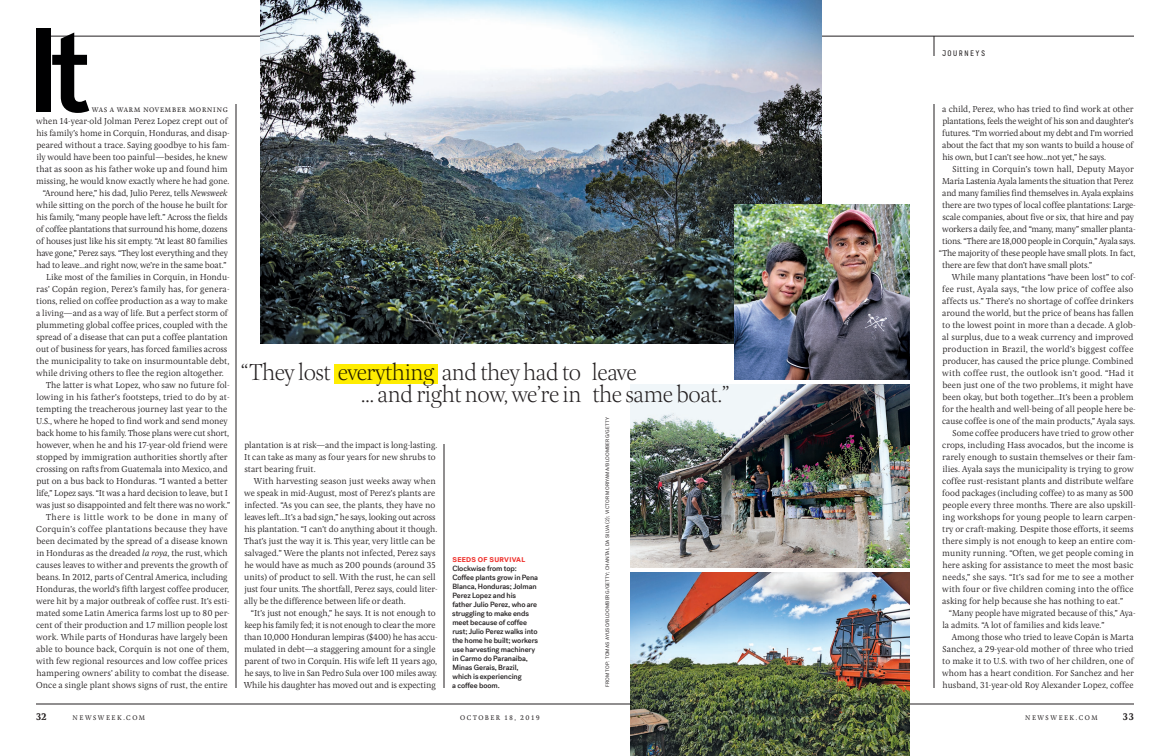
<style>
.page{position:relative;width:1170px;height:756px;background:#fff}
.page>*{position:absolute;margin:0;border:0;box-sizing:border-box;transform-origin:0 0}
.Body{font:100 24px "Pona Display";letter-spacing:-.025em;color:#231f20}
.t1{font:700 10px "Pona";color:#231f20}
.Body-2{font:300 9px/12px "Pona";letter-spacing:-.005em;color:#231f20}
.First_Graph{font:300 9px/12px "Pona";letter-spacing:-.005em;color:#231f20}
.Body-3{font:300 9px "Pona";letter-spacing:-.025em;color:#231f20}
.t2{font:8px "Decima Mono";letter-spacing:.1em;color:#231f20}
.t3{font:500 7.5px/9px "Post Grotesk";letter-spacing:-.01em;color:#231f20}
.t4{font:7px "Pona";letter-spacing:.21em;color:#231f20}
.t5{font:700 7px "Post Grotesk";letter-spacing:.04em;color:#ee2d28}
.t6{font:5px "Post Grotesk";letter-spacing:.03em;color:#231f20}
.s1{font-style:italic}
</style>
<div class="page">
<hr style="left:36px;top:704px;width:1098px;height:1px;background:#231f20">
<hr style="left:36px;top:36px;width:1098px;height:1px;background:#231f20">
<svg style="left:934px;top:36px;width:1px;height:20px"></svg>
<hr style="left:934px;top:104px;width:1px;height:584px;background:#231f20">
<hr style="left:236px;top:104px;width:1px;height:584px;background:#231f20">
<hr style="left:444px;top:444px;width:1px;height:244px;background:#231f20">
<img style="left:630px;top:572px;width:280px;height:184px">
<img style="left:630px;top:384px;width:280px;height:184px">
<img style="left:260px;top:0;width:562px;height:344px">
<img style="left:734px;top:204px;width:176px;height:176px">
<div style="left:36px;top:28px;width:14px;height:83px;background:#000001"></div>
<svg style="left:52px;top:33px;width:37px;height:80px"></svg>
<div style="left:334px;top:364px;width:104px;height:20px;background:#ffed01"></div>
<p class="First_Graph" style="left:36px;top:103px;width:195px;text-indent:56px">was a warm November morning when 14-year-old Jolman Perez Lopez crept out of his family’s home in Corquín, Honduras, and disap&shy;peared without a trace. Saying goodbye to his fam&shy;ily would have been too painful—besides, he knew that as soon as his father woke up and found him missing, he would know exactly where he had gone.</p>
<p class="Body-2" style="left:36px;top:187px;width:193px;text-align:justify;text-indent:7px">“Around here,” his dad, Julio Perez, tells <span class="s1">Newsweek </span>while sitting on the porch of the house he built for his family, “many people have left.” Across the fields of coffee plantations that surround his home, dozens of houses just like his sit empty. “At least 80 families have gone,” Perez says. “They lost everything and they had to leave...and right now, we’re in the same boat.”</p>
<p class="Body-2" style="left:36px;top:271px;width:195px;text-indent:10px">Like most of the families in Corquín, in Hondu&shy;ras’ Copán region, Perez’s family has, for genera&shy;tions, relied on coffee production as a way to make a living—and as a way of life. But a perfect storm of plummeting global coffee prices, coupled with the spread of a disease that can put a coffee plantation out of business for years, has forced families across the municipality to take on insurmountable debt, while driving others to flee the region altogether.</p>
<p class="Body-2" style="left:36px;top:379px;width:196px;text-indent:10px">The latter is what Lopez, who saw no future fol&shy;lowing in his father’s footsteps, tried to do by at&shy;tempting the treacherous journey last year to the U.S., where he hoped to find work and send money back home to his family. Those plans were cut short, however, when he and his 17-year-old friend were stopped by immigration authorities shortly after crossing on rafts from Guatemala into Mexico, and put on a bus back to Honduras. “I wanted a better life,” Lopez says. “It was a hard decision to leave, but I was just so disappointed and felt there was no work.”</p>
<p class="Body-2" style="left:36px;top:511px;width:195px;text-indent:10px">There is little work to be done in many of Corquín’s coffee plantations because they have been decimated by the spread of a disease known in Honduras as the dreaded <span class="s1">la roya</span>, the rust, which causes leaves to wither and prevents the growth of beans. In 2012, parts of Central America, including Honduras, the world’s fifth largest coffee producer, were hit by a major outbreak of coffee rust. It’s esti&shy;mated some Latin America farms lost up to 80 per&shy;cent of their production and 1.7 million people lost work. While parts of Honduras have largely been able to bounce back, Corquín is not one of them, with few regional resources and low coffee prices hampering owners’ ability to combat the disease.<br>Once a single plant shows signs of rust, the entire</p>
<p class="Body" style="left:241px;top:357px;width:398px">“They lost everything and they had to leave</p>
<p class="Body" style="left:361px;top:379px;width:371px">... and right now, we’re in the same boat.”</p>
<p class="t6" style="left:605px;top:687px;width:272px;rotate:-90deg">FROM TOP: TOMAS AYUSO/BLOOMBERG/GETTY; CHANTAL DA SILVA (2); VICTOR MORIYAMA/BLOOMBERG/GETTY</p>
<p class="Body-2" style="left:244px;top:439px;width:195px">plantation is at risk—and the impact is long-lasting.<br>It can take as many as four years for new shrubs to start bearing fruit.</p>
<p class="Body-2" style="left:244px;top:475px;width:195px;text-indent:10px">With harvesting season just weeks away when we speak in mid-August, most of Perez’s plants are infected. “As you can see, the plants, they have no leaves left...It’s a bad sign,” he says, looking out across his plantation. “I can’t do anything about it though.<br>That’s just the way it is. This year, very little can be salvaged.” Were the plants not infected, Perez says he would have as much as 200 pounds (around 35 units) of product to sell. With the rust, he can sell just four units. The shortfall, Perez says, could liter&shy;ally be the difference between life or death.</p>
<p class="Body-2" style="left:244px;top:607px;width:195px;text-align:center">“It’s just not enough,” he says. It is not enough to keep his family fed; it is not enough to clear the more than 10,000 Honduran lempiras ($400) he has accu&shy;mulated in debt—a staggering amount for a single parent of two in Corquín. His wife left 11 years ago, he says, to live in San Pedro Sula over 100 miles away.<br>While his daughter has moved out and is expecting</p>
<p class="t5" style="left:453px;top:555px;width:74px">SEEDS OF SURVIVAL</p>
<p class="t3" style="left:452px;top:564px;width:87px">Clockwise from top:<br>Coffee plants grow in Pena<br>Blanca, Honduras; Jolman<br>Perez Lopez and his<br>father Julio Perez, who are struggling to make ends meet because of coffee rust; Julio Perez walks into the home he built; workers use harvesting machinery in Carmo do Paranaiba,<br>Minas Gerais, Brazil, which is experiencing<br>a coffee boom.</p>
<p class="t2" style="left:942px;top:49px;width:45px">JOURNEYS</p>
<p class="Body-2" style="left:942px;top:103px;width:193px;text-align:justify">a child, Perez, who has tried to find work at other plantations, feels the weight of his son and daughter’s futures. “I’m worried about my debt and I’m worried about the fact that my son wants to build a house of his own, but I can’t see how...not yet,” he says.</p>
<p class="Body-2" style="left:952px;top:163px;width:183px">Sitting in Corquín’s town hall, Deputy Mayor</p>
<p class="Body-3" style="left:942px;top:175px;width:193px">María Lastenia Ayala laments the situation that Perez</p>
<p class="Body-2" style="left:942px;top:187px;width:193px">and many families find themselves in. Ayala explains</p>
<p class="Body-2" style="left:942px;top:199px;width:195px">there are two types of local coffee plantations: Large-</p>
<p class="Body-2" style="left:942px;top:211px;width:193px">scale companies, about five or six, that hire and pay</p>
<p class="Body-3" style="left:942px;top:223px;width:195px">workers a daily fee, and “many, many” smaller planta-</p>
<p class="Body-3" style="left:942px;top:235px;width:194px">tions. “There are 18,000 people in Corquín,” Ayala says.</p>
<p class="Body-2" style="left:939px;top:247px;width:198px">“The majority of these people have small plots. In fact,</p>
<p class="Body-2" style="left:942px;top:259px;width:152px">there are few that don’t have small plots.”</p>
<p class="Body-2" style="left:942px;top:271px;width:195px;text-indent:10px">While many plantations “have been lost” to cof&shy;fee rust, Ayala says, “the low price of coffee also affects us.” There’s no shortage of coffee drinkers around the world, but the price of beans has fallen to the lowest point in more than a decade. A glob&shy;al surplus, due to a weak currency and improved production in Brazil, the world’s biggest coffee producer, has caused the price plunge. Combined with coffee rust, the outlook isn’t good. “Had it been just one of the two problems, it might have been okay, but both together...It’s been a problem for the health and well-being of all people here be&shy;cause coffee is one of the main products,” Ayala says.</p>
<p class="Body-2" style="left:942px;top:427px;width:195px;text-indent:10px">Some coffee producers have tried to grow other crops, including Hass avocados, but the income is rarely enough to sustain themselves or their fam&shy;ilies. Ayala says the municipality is trying to grow coffee rust-resistant plants and distribute welfare food packages (including coffee) to as many as 500 people every three months. There are also upskill&shy;ing workshops for young people to learn carpen&shy;try or craft-making. Despite those efforts, it seems there simply is not enough to keep an entire com&shy;munity running. “Often, we get people coming in here asking for assistance to meet the most basic needs,” she says. “It’s sad for me to see a mother with four or five children coming into the office asking for help because she has nothing to eat.”</p>
<p class="Body-2" style="left:942px;top:607px;width:195px;text-indent:7px">“Many people have migrated because of this,” Aya&shy;la admits. “A lot of families and kids leave.”</p>
<p class="Body-2" style="left:942px;top:631px;width:193px;text-align:justify;text-indent:9px">Among those who tried to leave Copán is Marta Sanchez, a 29-year-old mother of three who tried to make it to U.S. with two of her children, one of whom has a heart condition. For Sanchez and her husband, 31-year-old Roy Alexander Lopez, coffee</p>
<p class="t1" style="left:36px;top:710px;width:13px">32</p>
<p class="t4" style="left:73px;top:713px;width:74px">NEWSWEEK.COM</p>
<p class="t4" style="left:460px;top:713px;width:81px">OCTOBER 18, 2019</p>
<p class="t4" style="left:1025px;top:713px;width:74px">NEWSWEEK.COM</p>
<p class="t1" style="left:1122px;top:710px;width:13px">33</p>
</div>
